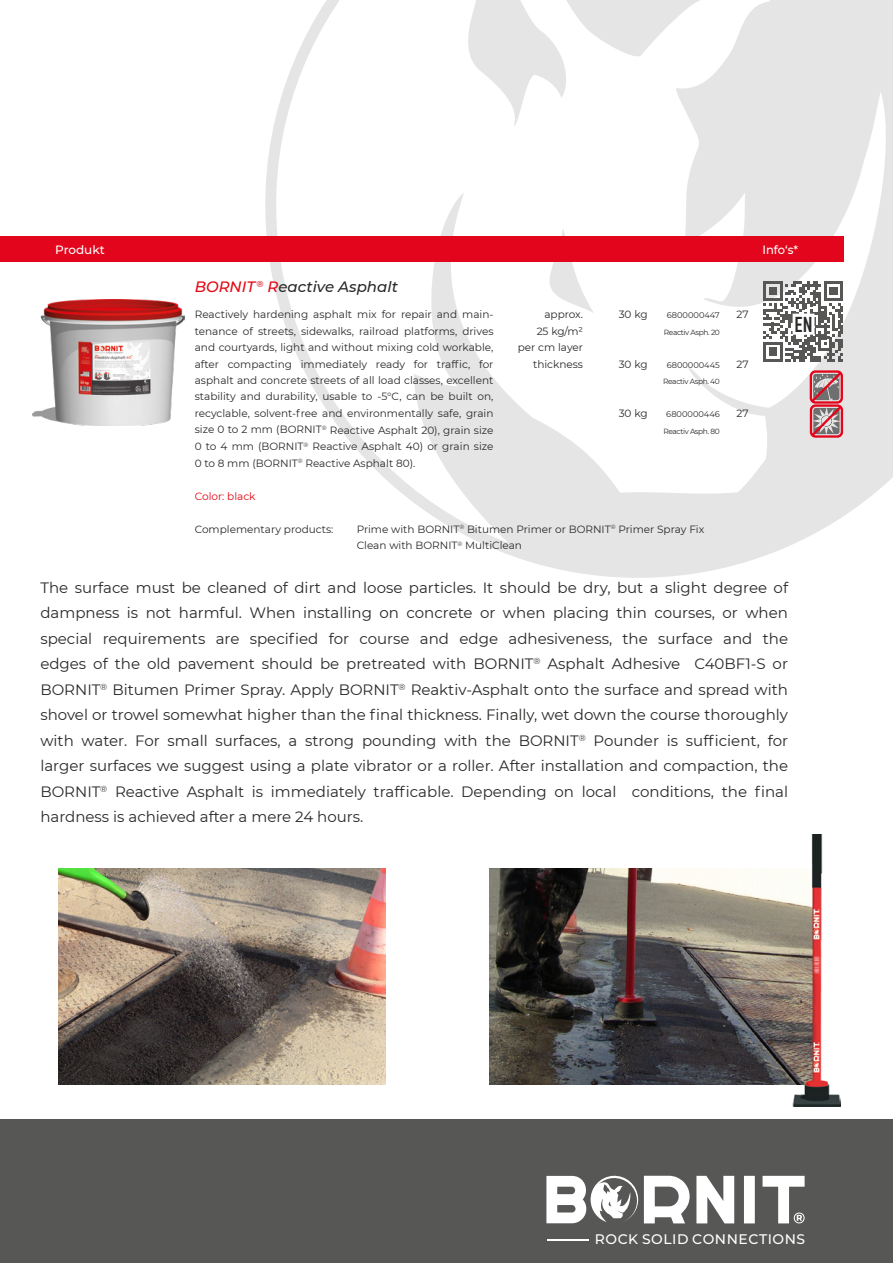
<style>
.page{position:relative;width:893px;height:1263px;background:#fff}
.page>*{position:absolute;margin:0;border:0;box-sizing:border-box;transform-origin:0 0}
.t1{font:22.5px "DIN 1451 Engschrift Regular";color:#282827}
.t2{font:15px/25.5px "Montserrat";color:#282827;text-align:justify}
.t3{font:italic 500 15px "Montserrat";color:#282827}
.t4{font:500 13.95px "Montserrat";letter-spacing:.04em;color:#fff}
.t5{font:500 12px "Montserrat";color:#fff}
.t6{font:500 12px "Montserrat";color:#fff;scale:.96 1}
.t7{font:10.5px/16.5px "Montserrat";color:#282827;text-align:right}
.t8{font:10.5px "Montserrat";color:#e30613}
.t9{font:8.25px "Montserrat";color:#282827}
.t10{font:7.5px "Montserrat";letter-spacing:-.05em;color:#282827}
.s1{color:#e30613}
</style>
<div class="page">
<svg style="left:262px;top:0;width:631px;height:578px"></svg>
<div style="left:0;top:1119px;width:893px;height:144px;background:#575756"></div>
<div style="left:0;top:236px;width:844px;height:25px;background:#e3051b"></div>
<svg style="left:546px;top:1175px;width:259px;height:48px"></svg>
<hr style="left:547px;top:1239px;width:42px;height:1px;background:#fff">
<img style="left:59px;top:869px;width:326px;height:215px">
<img style="left:490px;top:869px;width:296px;height:215px">
<img style="left:32px;top:299px;width:152px;height:127px">
<svg style="left:810px;top:370px;width:33px;height:68px;background:#b97279"></svg>
<svg style="left:763px;top:281px;width:80px;height:80px"></svg>
<img style="left:786px;top:834px;width:54px;height:272px">
<p class="t5" style="left:55px;top:242px;width:51px">Produkt</p>
<p class="t6" style="left:763px;top:242px;width:39px">Info‘s*</p>
<p class="t3" style="left:195px;top:276px;width:205px"><span class="s1">BORNIT</span> <sup>®</sup> <span class="s1">R</span>eactive Asphalt</p>
<p class="t7" style="left:195px;top:306px;width:300px;text-align:justify">Reactively hardening asphalt mix for repair and main&shy;tenance of streets, sidewalks, railroad platforms, drives and courtyards, light and without mixing cold workable, after compacting immediately ready for traffic, for asphalt and concrete streets of all load classes, excellent stability and durability, usable to -5°C, can be built on, recyclable, solvent-free and environmentally safe, grain size 0 to 2 mm (BORNIT<sup>®</sup> Reactive Asphalt 20), grain size 0 to 4 mm (BORNIT<sup>®</sup> Reactive Asphalt 40) or grain size 0 to 8 mm (BORNIT<sup>®</sup> Reactive Asphalt 80).</p>
<p class="t8" style="left:195px;top:489px;width:62px">Color: black</p>
<p class="t7" style="left:518px;top:306px;width:67px">approx.<br>25 kg/m² per cm layer thickness</p>
<p class="t7" style="left:619px;top:306px;width:30px">30 kg</p>
<p class="t7" style="left:619px;top:355px;width:30px">30 kg</p>
<p class="t7" style="left:619px;top:405px;width:30px">30 kg</p>
<p class="t9" style="left:667px;top:309px;width:54px">6800000447</p>
<p class="t10" style="left:664px;top:327px;width:57px">Reactiv Asph. 20</p>
<p class="t9" style="left:667px;top:359px;width:55px">6800000445</p>
<p class="t10" style="left:663px;top:376px;width:58px">Reactiv Asph. 40</p>
<p class="t9" style="left:666px;top:408px;width:55px">6800000446</p>
<p class="t10" style="left:663px;top:426px;width:58px">Reactiv Asph. 80</p>
<p class="t7" style="left:195px;top:520px;width:140px">Complementary products:</p>
<p class="t7" style="left:357px;top:520px;width:349px;text-align:left">Prime with BORNIT<sup>®</sup> Bitumen Primer or BORNIT<sup>®</sup> Primer Spray Fix<br>Clean with BORNIT<sup>®</sup> MultiClean</p>
<p class="t7" style="left:736px;top:306px;width:14px">27</p>
<p class="t7" style="left:736px;top:355px;width:14px">27</p>
<p class="t7" style="left:736px;top:405px;width:14px">27</p>
<h1 class="t1" style="left:794px;top:311px;width:20px">EN</h1>
<p class="t2" style="left:40px;top:574px;width:749px">The surface must be cleaned of dirt and loose particles. It should be dry, but a slight degree of dampness is not harmful. When installing on concrete or when placing thin courses, or when special requirements are specified for course and edge adhesiveness, the surface and the edges of the old pavement should be pretreated with BORNIT<sup>®</sup> Asphalt Adhesive C40BF1-S or BORNIT<sup>®</sup> Bitumen Primer Spray. Apply BORNIT<sup>®</sup> Reaktiv-Asphalt onto the surface and spread with shovel or trowel somewhat higher than the final thickness. Finally, wet down the course thoroughly with water. For small surfaces, a strong pounding with the BORNIT<sup>®</sup> Pounder is sufficient, for larger surfaces we suggest using a plate vibrator or a roller. After installation and compaction, the BORNIT<sup>®</sup> Reactive Asphalt is immediately trafficable. Depending on local conditions, the final hardness is achieved after a mere 24 hours.</p>
<p class="t4" style="left:595px;top:1230px;width:212px">ROCK SOLID CONNECTIONS</p>
</div>
